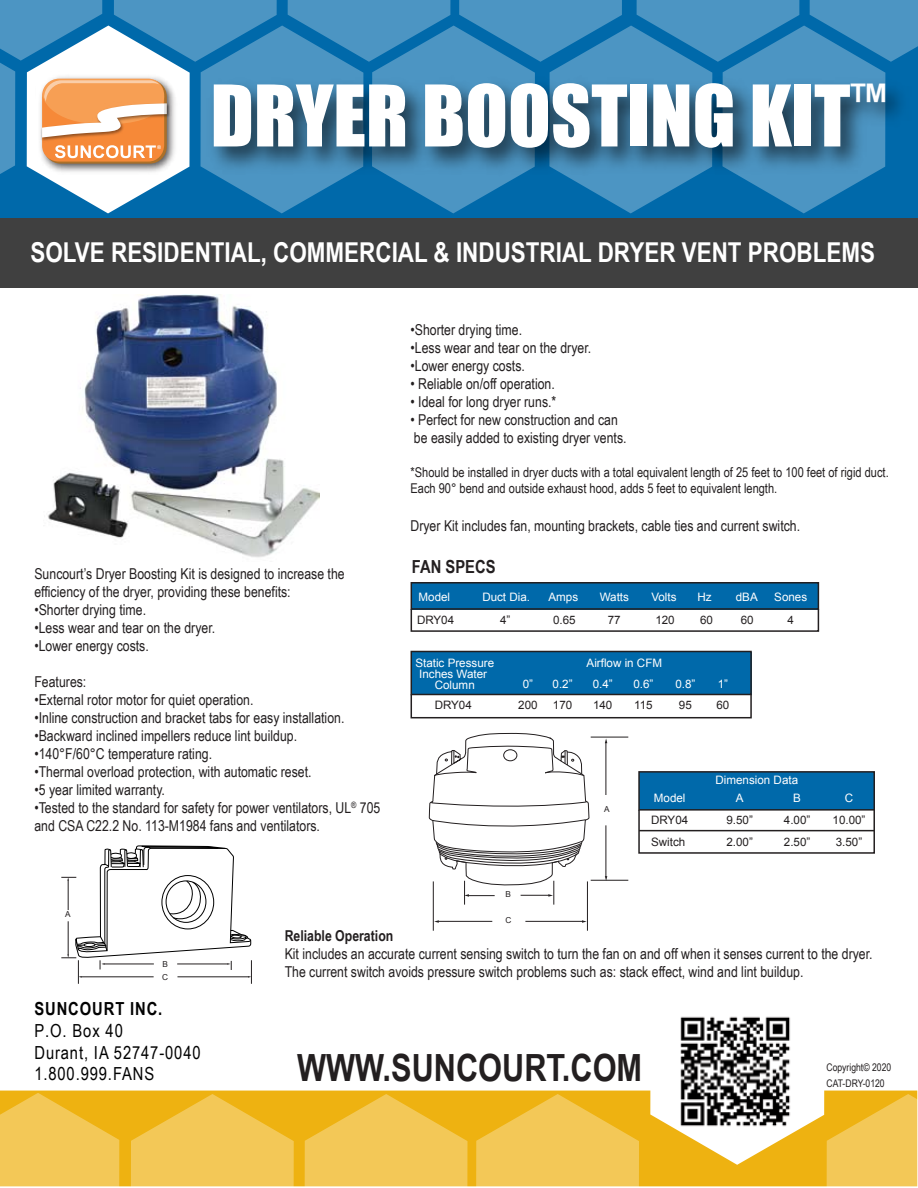
<style>
.page{position:relative;width:918px;height:1188px;background:#fff}
.page>*{position:absolute;margin:0;border:0;box-sizing:border-box;transform-origin:0 0}
.t1{font:78.45px "Impact";color:#fff}
.t2{font:700 37.5px "Arial Narrow";color:#231f20}
.t3{font:700 27.3px "Arial Narrow";color:#fff}
.t4{font:18px/21.6px "Arial Narrow";letter-spacing:.05em;color:#020202}
.t5{font:700 18px "Arial Narrow";letter-spacing:.05em;color:#020202}
.t6{font:700 18px "Arial Narrow";color:#231f20}
.t7{font:15px/18px "Arial Narrow";color:#231f20}
.t8{font:700 15px "Arial Narrow";color:#231f20}
.t9{font:13.5px/16.2px "Arial Narrow";color:#231f20}
.t10{font:11.55px/11.2px "Arial";color:#fff;text-align:center}
.t11{font:11.55px/21.6px "Arial";color:#231f20}
.t12{font:10.5px "Arial Narrow";color:#231f20}
.t13{font:8.25px "Arial";color:#231f20}
</style>
<div class="page">
<img style="left:48px;top:294px;width:272px;height:264px">
<img style="left:680px;top:1016px;width:111px;height:75px">
<svg style="left:0;top:1091px;width:917px;height:95px;fill:#eeb211"></svg>
<svg style="left:131px;top:1094px;width:163px;height:92px;background:#f1c245"></svg>
<svg style="left:305px;top:1094px;width:163px;height:92px;background:#f1c244"></svg>
<svg style="left:476px;top:1094px;width:163px;height:92px;background:#f1c245"></svg>
<svg style="left:827px;top:1094px;width:90px;height:92px;background:#f1c246"></svg>
<svg style="left:0;top:1093px;width:119px;height:93px;background:#f1c348"></svg>
<div style="left:0;top:218px;width:917px;height:70px;background:#404040"></div>
<svg style="left:0;top:0;width:917px;height:213px"></svg>
<img style="left:198px;top:38px;width:719px;height:168px">
<div style="left:411px;top:582px;width:408px;height:27px;background:#0069aa"></div>
<div style="left:411px;top:582px;width:408px;height:28px;border:2px solid #231f20"></div>
<div style="left:411px;top:608px;width:408px;height:24px;border:2px solid #231f20"></div>
<hr style="left:591px;top:737px;width:37px;height:1px;background:#231f20">
<hr style="left:591px;top:880px;width:37px;height:1px;background:#231f20">
<hr style="left:606px;top:743px;width:1px;height:52px;background:#231f20">
<hr style="left:606px;top:825px;width:1px;height:52px;background:#231f20">
<hr style="left:587px;top:881px;width:1px;height:50px;background:#231f20">
<hr style="left:433px;top:881px;width:1px;height:50px;background:#231f20">
<hr style="left:525px;top:921px;width:58px;height:1px;background:#231f20">
<hr style="left:438px;top:921px;width:54px;height:1px;background:#231f20">
<svg style="left:582px;top:920px;width:5px;height:3px"></svg>
<svg style="left:429px;top:718px;width:160px;height:187px"></svg>
<div style="left:639px;top:773px;width:235px;height:37px;background:#0069aa"></div>
<hr style="left:639px;top:830px;width:235px;height:1px;background:#231f20">
<div style="left:638px;top:771px;width:237px;height:40px;border:2px solid #231f20"></div>
<div style="left:638px;top:809px;width:237px;height:45px;border:2px solid #231f20"></div>
<div style="left:411px;top:652px;width:340px;height:42px;background:#0069aa"></div>
<div style="left:411px;top:651px;width:341px;height:44px;border:2px solid #231f20"></div>
<div style="left:411px;top:694px;width:341px;height:24px;border:2px solid #231f20"></div>
<svg style="left:61px;top:846px;width:191px;height:138px"></svg>
<h1 class="t1" style="left:211px;top:55px;width:677px">DRYER BOOSTING KIT<sup>™</sup></h1>
<h3 class="t3" style="left:30px;top:232px;width:846px">SOLVE RESIDENTIAL, COMMERCIAL &amp; INDUSTRIAL DRYER VENT PROBLEMS</h3>
<p class="t7" style="left:34px;top:564px;width:312px">Suncourt’s Dryer Boosting Kit is designed to increase the efficiency of the dryer, providing these benefits:</p>
<p class="t7" style="left:34px;top:600px;width:113px">•Shorter drying time.</p>
<p class="t7" style="left:34px;top:618px;width:182px">•Less wear and tear on the dryer.</p>
<p class="t7" style="left:34px;top:636px;width:116px">•Lower energy costs.</p>
<p class="t7" style="left:34px;top:672px;width:53px">Features:</p>
<p class="t7" style="left:34px;top:690px;width:220px">•External rotor motor for quiet operation.</p>
<p class="t7" style="left:34px;top:708px;width:311px">•Inline construction and bracket tabs for easy installation.</p>
<p class="t7" style="left:34px;top:726px;width:264px">•Backward inclined impellers reduce lint buildup.</p>
<p class="t7" style="left:34px;top:744px;width:179px">•140°F/60°C temperature rating.</p>
<p class="t7" style="left:34px;top:762px;width:279px">•Thermal overload protection, with automatic reset.</p>
<p class="t7" style="left:34px;top:780px;width:132px">•5 year limited warranty.</p>
<p class="t7" style="left:34px;top:798px;width:348px">•Tested to the standard for safety for power ventilators, UL<sup>®</sup> 705 and CSA C22.2 No. 113-M1984 fans and ventilators.</p>
<p class="t13" style="left:65px;top:909px;width:7px">A</p>
<p class="t7" style="left:411px;top:320px;width:113px">•Shorter drying time.</p>
<p class="t7" style="left:411px;top:338px;width:182px">•Less wear and tear on the dryer.</p>
<p class="t7" style="left:411px;top:356px;width:116px">•Lower energy costs.</p>
<p class="t7" style="left:411px;top:374px;width:146px">• Reliable on/off operation.</p>
<p class="t7" style="left:411px;top:392px;width:147px">• Ideal for long dryer runs.*</p>
<p class="t7" style="left:411px;top:410px;width:218px">• Perfect for new construction and can be easily added to existing dryer vents.</p>
<p class="t9" style="left:411px;top:464px;width:480px">*Should be installed in dryer ducts with a total equivalent length of 25 feet to 100 feet of rigid duct.<br>Each 90° bend and outside exhaust hood, adds 5 feet to equivalent length.</p>
<p class="t7" style="left:411px;top:516px;width:391px">Dryer Kit includes fan, mounting brackets, cable ties and current switch.</p>
<p class="t6" style="left:412px;top:553px;width:85px">FAN SPECS</p>
<p class="t10" style="left:419px;top:591px;width:33px">Model</p>
<p class="t10" style="left:482px;top:591px;width:49px">Duct Dia.</p>
<p class="t10" style="left:600px;top:591px;width:31px">Watts</p>
<p class="t10" style="left:651px;top:591px;width:27px">Volts</p>
<p class="t10" style="left:698px;top:591px;width:16px">Hz</p>
<p class="t10" style="left:736px;top:591px;width:23px">dBA</p>
<p class="t10" style="left:774px;top:591px;width:34px">Sones</p>
<p class="t11" style="left:417px;top:609px;width:39px">DRY04</p>
<p class="t11" style="left:500px;top:609px;width:12px">4”</p>
<p class="t11" style="left:553px;top:609px;width:24px">0.65</p>
<p class="t11" style="left:608px;top:609px;width:14px">77</p>
<p class="t11" style="left:655px;top:609px;width:21px">120</p>
<p class="t11" style="left:700px;top:609px;width:14px">60</p>
<p class="t11" style="left:741px;top:609px;width:14px">60</p>
<p class="t11" style="left:788px;top:609px;width:8px">4</p>
<p class="t10" style="left:548px;top:591px;width:31px">Amps</p>
<p class="t10" style="left:415px;top:657px;width:80px">Static Pressure<br>Inches Water<br>Column</p>
<p class="t11" style="left:435px;top:694px;width:39px">DRY04</p>
<p class="t10" style="left:587px;top:658px;width:77px">Airflow in CFM</p>
<p class="t10" style="left:576px;top:660px;width:78px">Airflow In CFM</p>
<p class="t10" style="left:523px;top:678px;width:12px">0”</p>
<p class="t10" style="left:553px;top:678px;width:22px">0.2”</p>
<p class="t10" style="left:593px;top:678px;width:22px">0.4”</p>
<p class="t10" style="left:633px;top:678px;width:22px">0.6”</p>
<p class="t10" style="left:675px;top:678px;width:22px">0.8”</p>
<p class="t10" style="left:718px;top:678px;width:12px">1”</p>
<p class="t11" style="left:518px;top:694px;width:21px">200</p>
<p class="t11" style="left:553px;top:694px;width:21px">170</p>
<p class="t11" style="left:593px;top:694px;width:21px">140</p>
<p class="t11" style="left:634px;top:694px;width:20px">115</p>
<p class="t11" style="left:679px;top:694px;width:14px">95</p>
<p class="t11" style="left:717px;top:694px;width:14px">60</p>
<p class="t13" style="left:506px;top:889px;width:7px">B</p>
<p class="t13" style="left:505px;top:914px;width:7px">C</p>
<p class="t13" style="left:604px;top:804px;width:7px">A</p>
<p class="t10" style="left:654px;top:793px;width:33px">Model</p>
<p class="t11" style="left:651px;top:809px;width:39px">DRY04<br>Switch</p>
<p class="t10" style="left:716px;top:775px;width:84px">Dimension Data</p>
<p class="t10" style="left:793px;top:793px;width:9px">B</p>
<p class="t10" style="left:845px;top:793px;width:10px">C</p>
<p class="t10" style="left:736px;top:793px;width:9px">A</p>
<p class="t11" style="left:726px;top:809px;width:28px">9.50”<br>2.00”</p>
<p class="t11" style="left:784px;top:809px;width:28px">4.00”<br>2.50”</p>
<p class="t11" style="left:833px;top:809px;width:34px">10.00”<br>3.50”</p>
<p class="t13" style="left:162px;top:958px;width:7px">B</p>
<p class="t13" style="left:162px;top:971px;width:7px">C</p>
<p class="t5" style="left:34px;top:995px;width:129px">SUNCOURT INC.</p>
<p class="t4" style="left:34px;top:1019px;width:168px">P.O. Box 40<br>Durant, IA 52747-0040<br>1.800.999.FANS</p>
<p class="t8" style="left:285px;top:924px;width:110px">Reliable Operation</p>
<p class="t7" style="left:285px;top:944px;width:589px">Kit includes an accurate current sensing switch to turn the fan on and off when it senses current to the dryer.<br>The current switch avoids pressure switch problems such as: stack effect, wind and lint buildup.</p>
<h2 class="t2" style="left:297px;top:1040px;width:346px">WWW.SUNCOURT.COM</h2>
<p class="t12" style="left:827px;top:1060px;width:66px">Copyright© 2020</p>
<p class="t12" style="left:827px;top:1076px;width:60px">CAT-DRY-0120</p>
</div>
